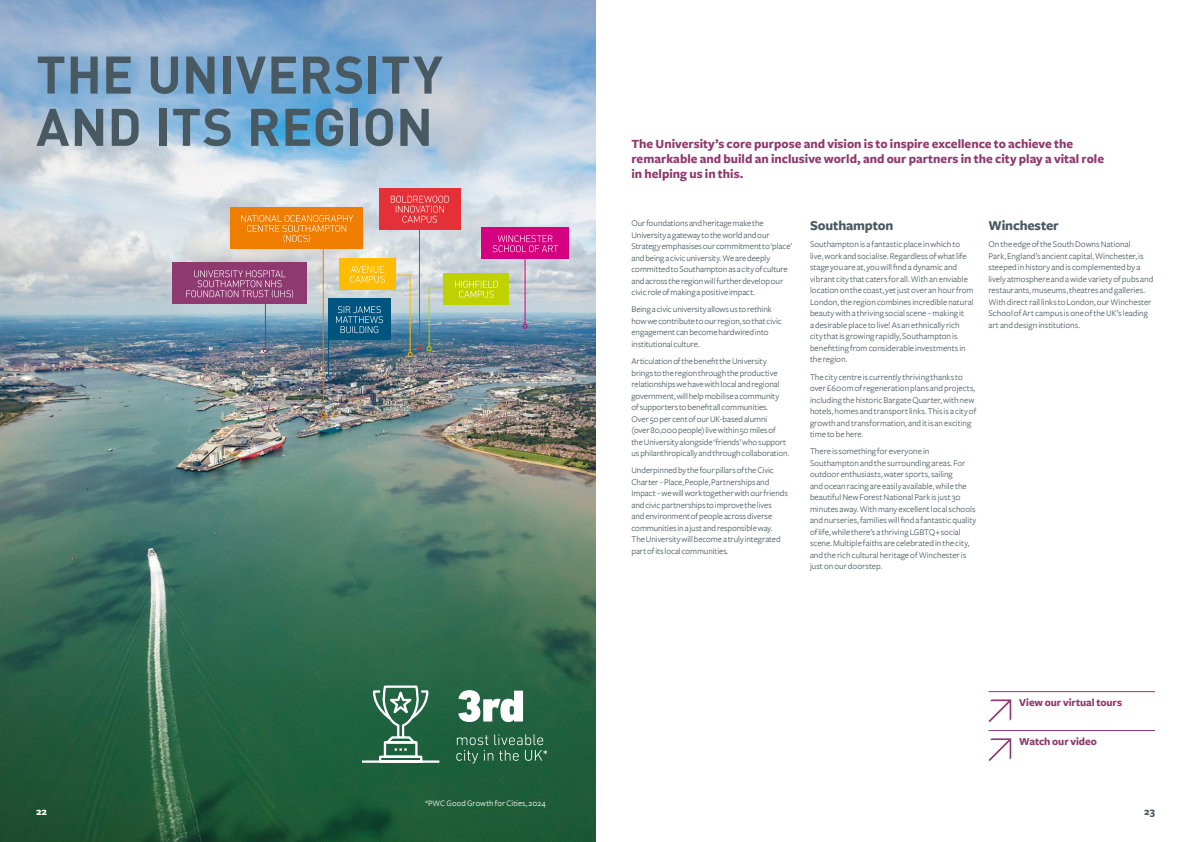
<style>
.page{position:relative;width:1191px;height:842px;background:#fff}
.page>*{position:absolute;margin:0;border:0;box-sizing:border-box;transform-origin:0 0}
.t1{font:700 52px/52.3px "DINOT";letter-spacing:.005em;color:#495961}
.t2{font:700 14px "Freight Sans";letter-spacing:-.01em;color:#495961}
.t3{font:700 13px/15px "Freight Sans";color:#8e3970}
.t4{font:700 11px "Freight Sans";letter-spacing:-.005em;color:#8e3970}
.t5{font:700 11px "Freight Sans";color:#fff}
.t6{font:700 11px "Freight Sans";color:#495961}
.t7{font:9px/11.5px "Freight Sans";letter-spacing:-.005em;color:#495961}
.t8{font:8.6px "Freight Sans";letter-spacing:.01em;color:#fff}
.s1{font-style:italic}
</style>
<div class="page">
<img style="left:0;top:0;width:595px;height:842px">
<hr style="left:988px;top:691px;width:167px;height:1px;background:#8e3970">
<svg style="left:988px;top:699px;width:23px;height:23px"></svg>
<hr style="left:988px;top:730px;width:167px;height:1px;background:#8e3970">
<svg style="left:988px;top:738px;width:23px;height:23px"></svg>
<div style="left:172px;top:263px;width:135px;height:41px;background:#8e3970"></div>
<div style="left:231px;top:207px;width:132px;height:42px;background:#ef7d00"></div>
<div style="left:328px;top:298px;width:63px;height:42px;background:#00557f"></div>
<div style="left:339px;top:258px;width:56px;height:32px;background:#fcbc00"></div>
<div style="left:379px;top:188px;width:81px;height:42px;background:#e63037"></div>
<div style="left:481px;top:227px;width:88px;height:32px;background:#d5007f"></div>
<div style="left:444px;top:273px;width:65px;height:32px;background:#c0d100"></div>
<hr style="left:265px;top:298px;width:1px;height:51px;background:#8e3970">
<svg style="left:263px;top:348px;width:5px;height:5px"></svg>
<svg style="left:186px;top:270px;width:107px;height:28px"></svg>
<hr style="left:328px;top:325px;width:1px;height:50px;background:#00557f">
<svg style="left:326px;top:375px;width:5px;height:5px"></svg>
<svg style="left:455px;top:281px;width:43px;height:17px"></svg>
<hr style="left:323px;top:247px;width:1px;height:166px;background:#ef7d00">
<svg style="left:321px;top:412px;width:5px;height:5px"></svg>
<svg style="left:241px;top:215px;width:112px;height:28px"></svg>
<hr style="left:419px;top:227px;width:1px;height:118px;background:#e63037">
<img style="left:336px;top:266px;width:113px;height:91px">
<svg style="left:391px;top:196px;width:58px;height:27px"></svg>
<hr style="left:524px;top:245px;width:1px;height:79px;background:#d5007f">
<svg style="left:522px;top:324px;width:5px;height:5px"></svg>
<svg style="left:493px;top:235px;width:65px;height:17px"></svg>
<svg style="left:360px;top:687px;width:82px;height:77px;background:#487e62"></svg>
<svg style="left:456px;top:734px;width:91px;height:29px;background:#3b7455"></svg>
<svg style="left:458px;top:690px;width:65px;height:32px"></svg>
<h1 class="t1" style="left:36px;top:47px;width:408px">THE UNIVERSITY<br>AND ITS REGION</h1>
<p class="t8" style="left:425px;top:798px;width:123px"><span class="s1">*</span>PWC Good Growth for Cities, 2024</p>
<h3 class="t3" style="left:631px;top:137px;width:474px">The University’s core purpose and vision is to inspire excellence to achieve the remarkable and build an inclusive world, and our partners in the city play a vital role in helping us in this.</h3>
<p class="t7" style="left:631px;top:218px;width:162px">Our foundations and heritage make the University a gateway to the world and our Strategy emphasises our commitment to ‘place’ and being a civic university. We are deeply committed to Southampton as a city of culture and across the region will further develop our civic role of making a positive impact.</p>
<p class="t7" style="left:631px;top:304px;width:152px">Being a civic university allows us to rethink how we contribute to our region, so that civic engagement can become hardwired into institutional culture.</p>
<p class="t7" style="left:631px;top:356px;width:159px">Articulation of the benefit the University brings tothe region through the productive relationships we have with local and regional government, will help mobilise a community<br>of supporters to benefit all communities.<br>Over 50 per cent of our UK-based alumni (over80,000 people) live within50 miles of theUniversity alongside ‘friends’ who support usphilanthropically andthrough collaboration.</p>
<p class="t7" style="left:631px;top:465px;width:158px">Underpinned by the four pillars of the Civic Charter – Place, People, Partnerships and Impact – we will work together with our friends and civic partnerships to improve the lives<br>and environment of people across diverse communities in a just and responsible way.<br>TheUniversity will become a truly integrated partof its local communities.</p>
<h2 class="t2" style="left:810px;top:218px;width:85px">Southampton</h2>
<p class="t7" style="left:810px;top:239px;width:165px">Southampton is a fantastic place in which to live, work and socialise. Regardless of what life stage you are at, you will find a dynamic and vibrant city that caters for all. With an enviable location on the coast, yet just over an hour from London, the region combines incredible natural beauty with a thriving social scene – making it<br>a desirable place to live! As an ethnically rich city that is growing rapidly, Southampton is benefitting from considerable investments in the region.</p>
<p class="t7" style="left:810px;top:371px;width:168px">The city centre is currently thriving thanks to over £600m of regeneration plans and projects, including the historic Bargate Quarter, with new hotels, homes and transport links. This is a city of growth and transformation, and it is an exciting time to be here.</p>
<p class="t7" style="left:810px;top:446px;width:168px">There is something for everyone in Southampton and the surrounding areas. For outdoor enthusiasts, water sports, sailing<br>and ocean racing are easily available, while the beautiful New Forest National Park is just 30 minutes away. With many excellent local schools and nurseries, families will find a fantastic quality of life, while there’s a thriving LGBTQ+ social scene. Multiple faiths are celebrated in the city, and the rich cultural heritage of Winchester is just on our doorstep.</p>
<h2 class="t2" style="left:988px;top:218px;width:72px">Winchester</h2>
<p class="t7" style="left:988px;top:239px;width:166px">On the edge of the South Downs National<br>Park, England’s ancient capital, Winchester, is steeped in history and is complemented by a lively atmosphere and a wide variety of pubs and restaurants, museums, theatres and galleries.<br>With direct rail links to London, our Winchester School of Art campus is one of the UK’s leading art and design institutions.</p>
<p class="t4" style="left:1019px;top:697px;width:104px">View our virtual tours</p>
<p class="t4" style="left:1019px;top:736px;width:79px">Watch our video</p>
<p class="t5" style="left:36px;top:806px;width:13px">22</p>
<p class="t6" style="left:1144px;top:806px;width:12px">23</p>
</div>
